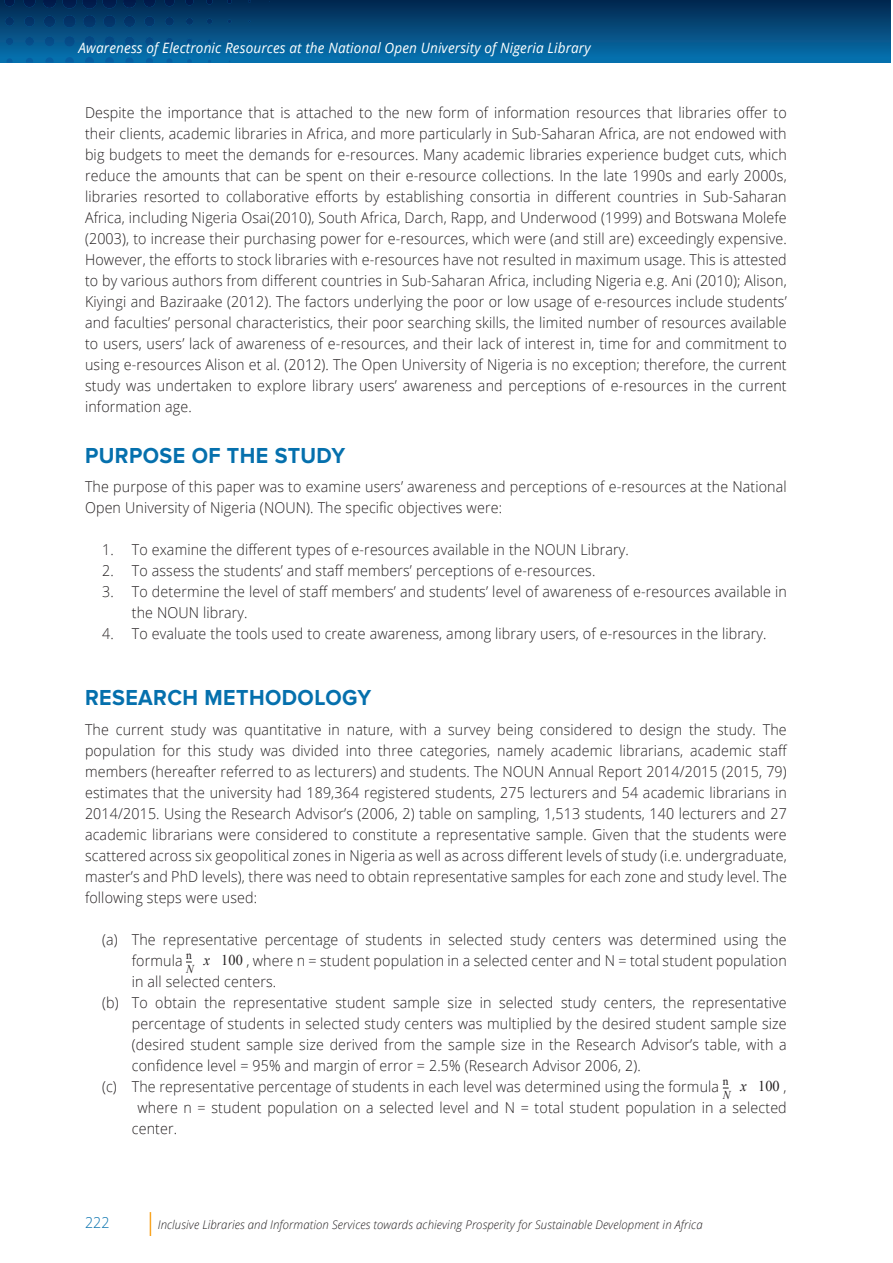
<style>
.page{position:relative;width:893px;height:1263px;background:#fff}
.page>*{position:absolute;margin:0;border:0;box-sizing:border-box;transform-origin:0 0}
.t1{font:700 22.5px "Proxima Nova";letter-spacing:.02em;color:#0570ad;scale:.95 1}
.t2{font:300 15px/21px "Open Sans";letter-spacing:.01em;color:#231f20;scale:.95 1}
.t3{font:300 15px "Open Sans";color:#0570ad;scale:.95 1}
.t4{font:italic 14.25px "Open Sans";letter-spacing:.01em;color:#fff;scale:.95 1}
.t5{font:italic 300 12px "Open Sans";letter-spacing:.01em;color:#231f20;scale:.95 1}
.t6{font:italic 12px "Times New Roman";color:#231f20;scale:.95 1}
.s1{font-family:"Times New Roman";font-weight:400;font-style:italic}
.s2{font-family:"Times New Roman";font-weight:400}
</style>
<div class="page">
<div style="left:0;top:0;width:891px;height:62px;background:linear-gradient(to bottom,#03264d,#0772b0)"></div>
<svg style="left:187px;top:59px;width:5px;height:3px"></svg>
<svg style="left:167px;top:58px;width:5px;height:4px"></svg>
<svg style="left:146px;top:58px;width:7px;height:4px"></svg>
<svg style="left:126px;top:57px;width:7px;height:5px"></svg>
<svg style="left:105px;top:57px;width:9px;height:5px"></svg>
<svg style="left:85px;top:57px;width:9px;height:5px"></svg>
<svg style="left:65px;top:57px;width:9px;height:5px"></svg>
<svg style="left:46px;top:57px;width:8px;height:5px"></svg>
<svg style="left:26px;top:58px;width:7px;height:4px"></svg>
<svg style="left:7px;top:58px;width:6px;height:4px"></svg>
<svg style="left:207px;top:39px;width:5px;height:5px"></svg>
<svg style="left:187px;top:38px;width:6px;height:6px"></svg>
<svg style="left:166px;top:38px;width:7px;height:7px"></svg>
<svg style="left:145px;top:37px;width:9px;height:9px"></svg>
<svg style="left:125px;top:37px;width:9px;height:9px"></svg>
<svg style="left:104px;top:36px;width:11px;height:11px"></svg>
<svg style="left:84px;top:36px;width:11px;height:11px"></svg>
<svg style="left:64px;top:36px;width:11px;height:11px"></svg>
<svg style="left:45px;top:36px;width:9px;height:10px"></svg>
<svg style="left:25px;top:37px;width:9px;height:9px"></svg>
<svg style="left:6px;top:38px;width:7px;height:7px"></svg>
<svg style="left:207px;top:19px;width:5px;height:5px"></svg>
<svg style="left:186px;top:18px;width:7px;height:7px"></svg>
<svg style="left:165px;top:17px;width:9px;height:9px"></svg>
<svg style="left:144px;top:16px;width:11px;height:11px"></svg>
<svg style="left:124px;top:16px;width:11px;height:11px"></svg>
<svg style="left:103px;top:15px;width:13px;height:13px"></svg>
<svg style="left:83px;top:15px;width:13px;height:13px"></svg>
<svg style="left:63px;top:15px;width:13px;height:13px"></svg>
<svg style="left:44px;top:16px;width:11px;height:11px"></svg>
<svg style="left:24px;top:16px;width:11px;height:11px"></svg>
<svg style="left:5px;top:17px;width:9px;height:9px"></svg>
<svg style="left:227px;top:0;width:5px;height:4px"></svg>
<svg style="left:206px;top:0;width:7px;height:5px"></svg>
<svg style="left:186px;top:0;width:8px;height:5px"></svg>
<svg style="left:165px;top:0;width:9px;height:6px"></svg>
<svg style="left:144px;top:0;width:11px;height:7px"></svg>
<svg style="left:123px;top:0;width:13px;height:8px"></svg>
<img style="left:102px;top:0;width:15px;height:8px">
<img style="left:82px;top:0;width:15px;height:9px">
<img style="left:62px;top:0;width:15px;height:9px">
<svg style="left:43px;top:0;width:13px;height:8px"></svg>
<svg style="left:24px;top:0;width:11px;height:7px"></svg>
<svg style="left:150px;top:1212px;width:1px;height:24px"></svg>
<svg style="left:0;top:0;width:15px;height:6px"></svg>
<p class="t4" style="left:79px;top:38px;width:540px">Awareness of Electronic Resources at the National Open University of Nigeria Library</p>
<p class="t2" style="left:85px;top:101px;width:740px;text-align:justify">Despite the importance that is attached to the new form of information resources that libraries offer to their clients, academic libraries in Africa, and more particularly in Sub-Saharan Africa, are not endowed with big budgets to meet the demands for e-resources. Many academic libraries experience budget cuts, which reduce the amounts that can be spent on their e-resource collections. In the late 1990s and early 2000s, libraries resorted to collaborative efforts by establishing consortia in different countries in Sub-Saharan Africa, including Nigeria Osai(2010), South Africa, Darch, Rapp, and Underwood (1999) and Botswana Molefe (2003), to increase their purchasing power for e-resources, which were (and still are) exceedingly expensive.<br>However, the efforts to stock libraries with e-resources have not resulted in maximum usage. This is attested to by various authors from different countries in Sub-Saharan Africa, including Nigeria e.g. Ani (2010); Alison, Kiyingi and Baziraake (2012). The factors underlying the poor or low usage of e-resources include students’ and faculties’ personal characteristics, their poor searching skills, the limited number of resources available to users, users’ lack of awareness of e-resources, and their lack of interest in, time for and commitment to using e-resources Alison et al. (2012). The Open University of Nigeria is no exception; therefore, the current study was undertaken to explore library users’ awareness and perceptions of e-resources in the current information age.</p>
<h1 class="t1" style="left:85px;top:442px;width:275px">PURPOSE OF THE STUDY</h1>
<p class="t2" style="left:85px;top:476px;width:740px">The purpose of this paper was to examine users’ awareness and perceptions of e-resources at the National<br>Open University of Nigeria (NOUN). The specific objectives were:</p>
<p class="t2" style="left:102px;top:539px;width:556px">1. To examine the different types of e-resources available in the NOUN Library.</p>
<p class="t2" style="left:102px;top:560px;width:521px">2. To assess the students’ and staff members’ perceptions of e-resources.</p>
<p class="t2" style="left:132px;top:581px;width:691px;text-indent:-30px">3. To determine the level of staff members’ and students’ level of awareness of e-resources available in the NOUN library.</p>
<p class="t2" style="left:102px;top:623px;width:701px">4. To evaluate the tools used to create awareness, among library users, of e-resources in the library.</p>
<h1 class="t1" style="left:85px;top:685px;width:303px">RESEARCH METHODOLOGY</h1>
<p class="t2" style="left:85px;top:718px;width:741px;text-align:justify">The current study was quantitative in nature, with a survey being considered to design the study. The population for this study was divided into three categories, namely academic librarians, academic staff members (hereafter referred to as lecturers) and students. The NOUN Annual Report 2014/2015 (2015, 79) estimates that the university had 189,364 registered students, 275 lecturers and 54 academic librarians in 2014/2015. Using the Research Advisor’s (2006, 2) table on sampling, 1,513 students, 140 lecturers and 27 academic librarians were considered to constitute a representative sample. Given that the students were scattered across six geopolitical zones in Nigeria as well as across different levels of study (i.e. undergraduate, master’s and PhD levels), there was need to obtain representative samples for each zone and study level. The following steps were used:</p>
<p class="t2" style="left:102px;top:928px;width:722px;text-align:right">(a) The representative percentage of students in selected study centers was determined using the formula <sup>n</sup> <span class="s1">x</span> <span class="s2">100</span> , where n = student population in a selected center and N = total student population</p>
<p class="t6" style="left:186px;top:961px;width:10px">N</p>
<p class="t2" style="left:132px;top:970px;width:154px">in all selected centers.</p>
<p class="t2" style="left:102px;top:991px;width:722px">(b) To obtain the representative student sample size in selected study centers, the representative</p>
<p class="t2" style="left:132px;top:1012px;width:691px">percentage of students in selected study centers was multiplied by the desired student sample size</p>
<p class="t2" style="left:132px;top:1033px;width:691px">(desired student sample size derived from the sample size in the Research Advisor’s table, with a</p>
<p class="t2" style="left:132px;top:1054px;width:537px">confidence level = 95% and margin of error = 2.5% (Research Advisor 2006, 2).</p>
<p class="t2" style="left:102px;top:1075px;width:722px">(c) The representative percentage of students in each level was determined using the formula <sup>n</sup> <span class="s1">x</span> <span class="s2">100</span> ,</p>
<p class="t6" style="left:723px;top:1087px;width:10px">N</p>
<p class="t2" style="left:132px;top:1096px;width:691px;text-indent:6px">where n = student population on a selected level and N = total student population in a selected center.</p>
<p class="t3" style="left:85px;top:1212px;width:27px">222</p>
<p class="t5" style="left:158px;top:1216px;width:575px">Inclusive Libraries and Information Services towards achieving Prosperity for Sustainable Development in Africa</p>
</div>
